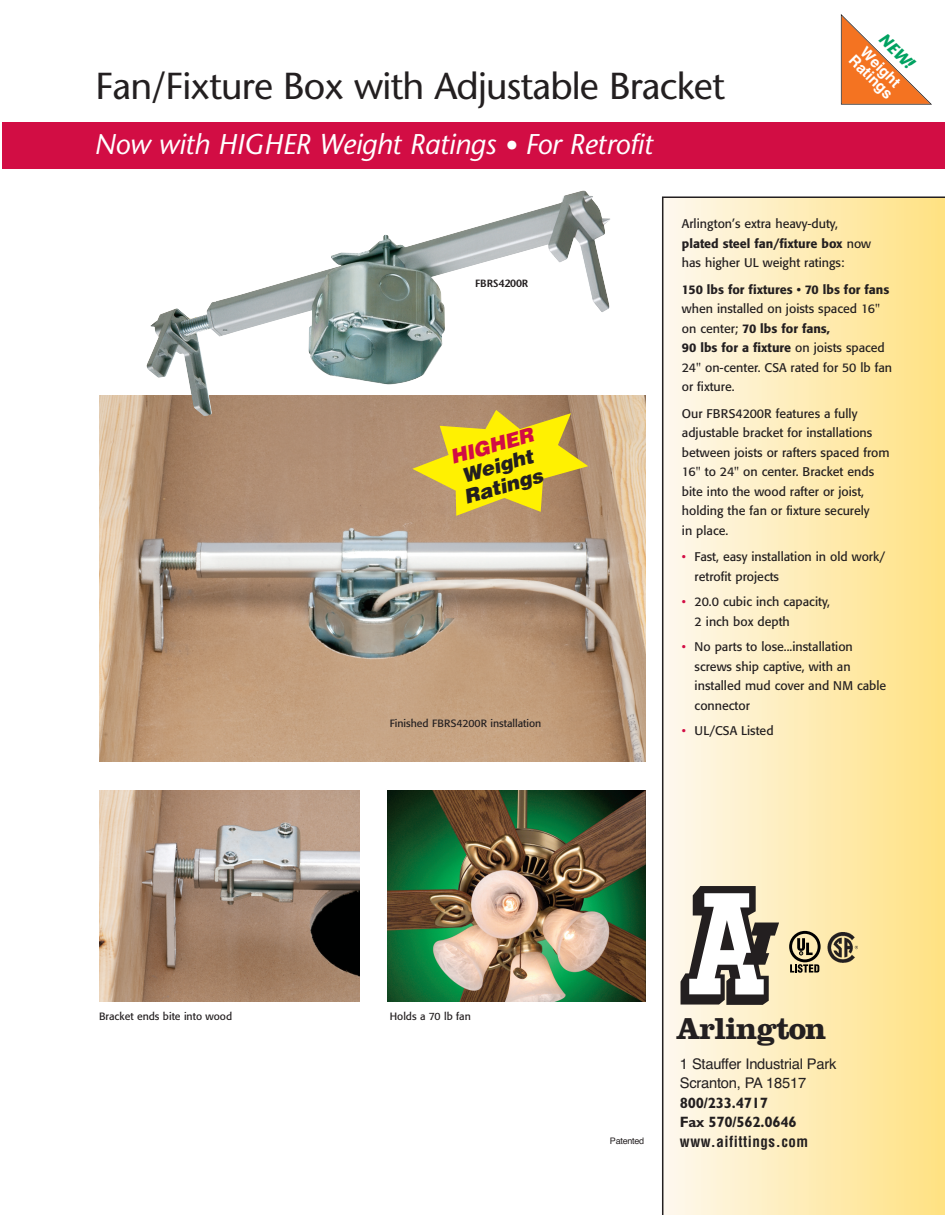
<style>
.page{position:relative;width:945px;height:1215px;background:#fff}
.page>*{position:absolute;margin:0;border:0;box-sizing:border-box;transform-origin:0 0}
.t1{font:37.5px "Stone Sans";letter-spacing:-.025em;color:#231f20}
.t2{font:700 31.5px "Clarendon LT Std";letter-spacing:-.035em;color:#231f20}
.t3{font:italic 28.5px "Stone Sans";letter-spacing:-.01em;color:#fff}
.t4{font:italic 900 19.8px/21px "Helvetica";color:#231f20}
.t5{font:italic 900 19.8px "Helvetica";color:#d20d44}
.t6{font:italic 700 16.5px "Stone Sans";color:#00a261}
.t7{font:700 15px/19.5px "Gill Sans";letter-spacing:-.015em;color:#231f20}
.t8{font:700 condensed 15px "Helvetica";letter-spacing:.035em;color:#231f20}
.t9{font:700 15px/13.5px "Helvetica";color:#fff}
.t10{font:14.7px/19.5px "Helvetica";letter-spacing:-.015em;color:#231f20}
.t11{font:12.45px/19.5px "Formata";color:#231f20}
.t12{font:500 12.45px "Formata";color:#231f20}
.t13{font:10.5px "Formata";color:#231f20}
.t14{font:600 10.5px "Stone Sans";letter-spacing:-.015em;color:#231f20}
.t15{font:9px "Helvetica";letter-spacing:-.03em;color:#231f20}
.s1{font-size:25.5px}
.s2{font-weight:500}
.s3{color:#d20d44}
</style>
<div class="page">
<img style="left:99px;top:790px;width:261px;height:211px">
<svg style="left:662px;top:196px;width:283px;height:1019px;background:#fcebb5"></svg>
<div style="left:2px;top:122px;width:943px;height:47px;background:#d20d44"></div>
<svg style="left:840px;top:14px;width:92px;height:91px"></svg>
<svg style="left:681px;top:887px;width:98px;height:118px"></svg>
<svg style="left:789px;top:931px;width:32px;height:42px"></svg>
<img style="left:825px;top:933px;width:32px;height:30px">
<img style="left:388px;top:790px;width:258px;height:211px">
<img style="left:99px;top:395px;width:547px;height:366px">
<svg style="left:412px;top:416px;width:176px;height:100px;background:#dbc331"></svg>
<img style="left:146px;top:190px;width:465px;height:226px">
<h1 class="t1" style="left:95px;top:71px;width:631px">Fan/Fixture Box with Adjustable Bracket</h1>
<h3 class="t3" style="left:94px;top:133px;width:560px">Now with HIGHER Weight Ratings <span class="s1">•</span> For Retrofit</h3>
<h3 class="t6" style="left:886px;top:32px;width:43px;rotate:45deg">NEW!</h3>
<p class="t9" style="left:866px;top:43px;width:57px;rotate:45deg">Weight<br>Ratings</p>
<p class="t14" style="left:475px;top:279px;width:55px">FBRS4200R</p>
<h3 class="t5" style="left:448px;top:446px;width:87px;rotate:-16deg">HIGHER</h3>
<h3 class="t4" style="left:456px;top:467px;width:82px;rotate:-16deg">Weight<br>Ratings</h3>
<p class="t13" style="left:390px;top:719px;width:153px">Finished FBRS4200R installation</p>
<p class="t11" style="left:682px;top:215px;width:191px">Arlington’s extra heavy-duty, <span class="s2">plated steel fan/fixture box</span> now has higher UL weight ratings:</p>
<p class="t12" style="left:682px;top:284px;width:209px">150 lbs for fixtures • 70 lbs for fans</p>
<p class="t11" style="left:682px;top:300px;width:212px">when installed on joists spaced 16" on center; <span class="s2">70 lbs for fans,<br>90 lbs for a fixture</span> on joists spaced<br>24" on-center. CSA rated for 50 lb fan or fixture.</p>
<p class="t11" style="left:682px;top:405px;width:209px">Our FBRS4200R features a fully adjustable bracket for installations between joists or rafters spaced from<br>16" to 24" on center. Bracket ends bite into the wood rafter or joist, holding the fan or fixture securely<br>in place.</p>
<p class="t11" style="left:695px;top:548px;width:192px;text-indent:-13px"><span class="s3">•</span> Fast, easy installation in old work/ retrofit projects</p>
<p class="t11" style="left:695px;top:593px;width:137px;text-indent:-13px"><span class="s3">•</span> 20.0 cubic inch capacity,<br>2 inch box depth</p>
<p class="t11" style="left:695px;top:638px;width:193px;text-indent:-13px"><span class="s3">•</span> No parts to lose...installation screws ship captive, with an installed mud cover and NM cable connector</p>
<p class="t11" style="left:682px;top:722px;width:93px"><span class="s3">•</span> UL/CSA Listed</p>
<p class="t13" style="left:99px;top:1012px;width:135px">Bracket ends bite into wood</p>
<p class="t13" style="left:390px;top:1012px;width:83px">Holds a 70 lb fan</p>
<p class="t15" style="left:610px;top:1135px;width:36px">Patented</p>
<h2 class="t2" style="left:676px;top:1018px;width:152px">Arlington</h2>
<p class="t10" style="left:680px;top:1054px;width:158px">1 Stauffer Industrial Park<br>Scranton, PA 18517</p>
<p class="t7" style="left:680px;top:1093px;width:118px">800/233.4717<br>Fax 570/562.0646</p>
<p class="t8" style="left:680px;top:1133px;width:130px">www.aifittings.com</p>
</div>
